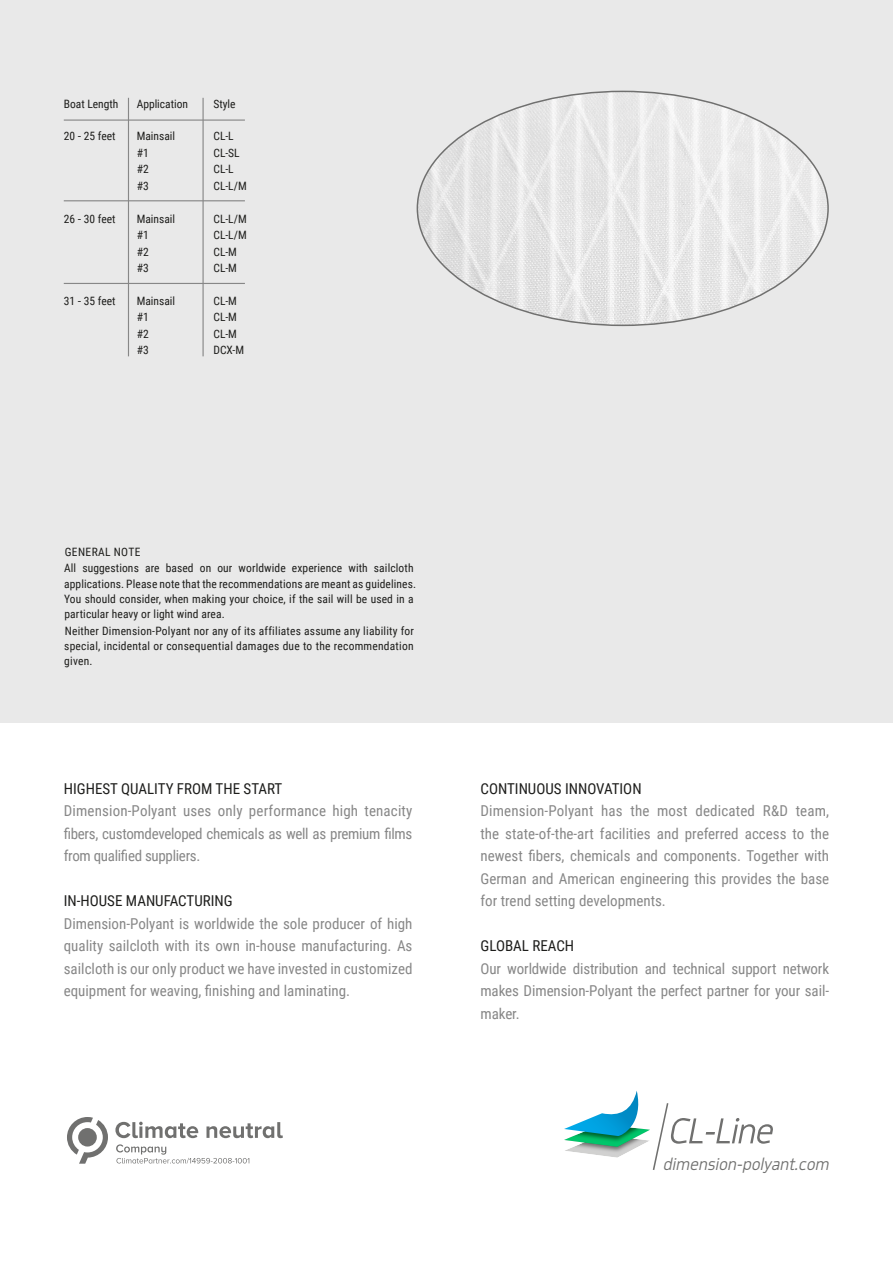
<style>
.page{position:relative;width:893px;height:1263px;background:#fff}
.page>*{position:absolute;margin:0;border:0;box-sizing:border-box;transform-origin:0 0}
.t1{font:italic 300 17.85px "Metroflex Uni";letter-spacing:.01em;color:#70706f}
.t2{font:15px/22.5px "Roboto Condensed";letter-spacing:-.005em;color:#878787;text-align:justify}
.t3{font:15px "Roboto Condensed";color:#1d1d1b}
.t4{font:11.55px/15.3px "Roboto Condensed";letter-spacing:.01em;color:#1d1d1b}
</style>
<div class="page">
<div style="left:0;top:0;width:893px;height:723px;background:#e9e9e9"></div>
<svg style="left:67px;top:1117px;width:41px;height:47px"></svg>
<svg style="left:115px;top:1122px;width:83px;height:16px"></svg>
<svg style="left:206px;top:1122px;width:77px;height:16px"></svg>
<svg style="left:116px;top:1144px;width:133px;height:19px"></svg>
<img style="left:417px;top:91px;width:411px;height:234px">
<hr style="left:128px;top:98px;width:1px;height:258px;background:#878787">
<hr style="left:202px;top:98px;width:2px;height:258px;background:#878787">
<hr style="left:64px;top:119px;width:181px;height:2px;background:#878787">
<hr style="left:64px;top:200px;width:181px;height:1px;background:#878787">
<hr style="left:64px;top:283px;width:181px;height:1px;background:#878787">
<svg style="left:564px;top:1091px;width:209px;height:79px"></svg>
<p class="t4" style="left:64px;top:95px;width:56px">Boat Length</p>
<p class="t4" style="left:137px;top:95px;width:53px">Application</p>
<p class="t4" style="left:213px;top:95px;width:24px">Style</p>
<p class="t4" style="left:64px;top:128px;width:53px">20 - 25 feet</p>
<p class="t4" style="left:137px;top:128px;width:40px">Mainsail</p>
<p class="t4" style="left:213px;top:128px;width:22px">CL-L</p>
<p class="t4" style="left:137px;top:145px;width:13px">#1</p>
<p class="t4" style="left:213px;top:145px;width:28px">CL-SL</p>
<p class="t4" style="left:137px;top:161px;width:13px">#2</p>
<p class="t4" style="left:213px;top:161px;width:22px">CL-L</p>
<p class="t4" style="left:137px;top:178px;width:13px">#3</p>
<p class="t4" style="left:213px;top:178px;width:35px">CL-L/M</p>
<p class="t4" style="left:64px;top:210px;width:53px">26 - 30 feet</p>
<p class="t4" style="left:137px;top:210px;width:40px">Mainsail</p>
<p class="t4" style="left:213px;top:210px;width:35px">CL-L/M</p>
<p class="t4" style="left:137px;top:227px;width:13px">#1</p>
<p class="t4" style="left:213px;top:227px;width:35px">CL-L/M</p>
<p class="t4" style="left:137px;top:243px;width:13px">#2</p>
<p class="t4" style="left:213px;top:243px;width:25px">CL-M</p>
<p class="t4" style="left:137px;top:260px;width:13px">#3</p>
<p class="t4" style="left:213px;top:260px;width:25px">CL-M</p>
<p class="t4" style="left:64px;top:293px;width:53px">31 - 35 feet</p>
<p class="t4" style="left:137px;top:293px;width:40px">Mainsail</p>
<p class="t4" style="left:213px;top:293px;width:25px">CL-M</p>
<p class="t4" style="left:137px;top:309px;width:13px">#1</p>
<p class="t4" style="left:213px;top:309px;width:25px">CL-M</p>
<p class="t4" style="left:137px;top:325px;width:13px">#2</p>
<p class="t4" style="left:213px;top:325px;width:25px">CL-M</p>
<p class="t4" style="left:137px;top:342px;width:13px">#3</p>
<p class="t4" style="left:213px;top:342px;width:32px">DCX-M</p>
<p class="t4" style="left:64px;top:543px;width:351px;line-height:16.5px">GENERAL NOTE<br>All suggestions are based on our worldwide experience with sailcloth</p>
<p class="t4" style="left:64px;top:575px;width:354px">applications. Please note that the recommendations are meant as guidelines.<br>You should consider, when making your choice, if the sail will be used in a particular heavy or light wind area.</p>
<p class="t4" style="left:64px;top:622px;width:351px;text-align:justify">Neither Dimension-Polyant nor any of its affiliates assume any liability for special, incidental or consequential damages due to the recommendation given.</p>
<p class="t3" style="left:64px;top:778px;width:220px">HIGHEST QUALITY FROM THE START</p>
<p class="t2" style="left:64px;top:799px;width:350px">Dimension-Polyant uses only performance high tenacity fibers, customdeveloped chemicals as well as premium films from qualified suppliers.</p>
<p class="t3" style="left:64px;top:890px;width:170px">IN-HOUSE MANUFACTURING</p>
<p class="t2" style="left:64px;top:912px;width:350px">Dimension-Polyant is worldwide the sole producer of high quality sailcloth with its own in-house manufacturing. As sailcloth is our only product we have invested in customized equipment for weaving, finishing and laminating.</p>
<p class="t3" style="left:480px;top:778px;width:163px">CONTINUOUS INNOVATION</p>
<p class="t2" style="left:480px;top:799px;width:350px">Dimension-Polyant has the most dedicated R&amp;D team, the state-of-the-art facilities and preferred access to the newest fibers, chemicals and components. Together with German and American engineering this provides the base for trend setting developments.</p>
<p class="t3" style="left:480px;top:936px;width:95px">GLOBAL REACH</p>
<p class="t2" style="left:480px;top:957px;width:350px">Our worldwide distribution and technical support network makes Dimension-Polyant the perfect partner for your sail&shy;maker.</p>
<p class="t1" style="left:664px;top:1154px;width:168px">dimension-polyant.com</p>
</div>
